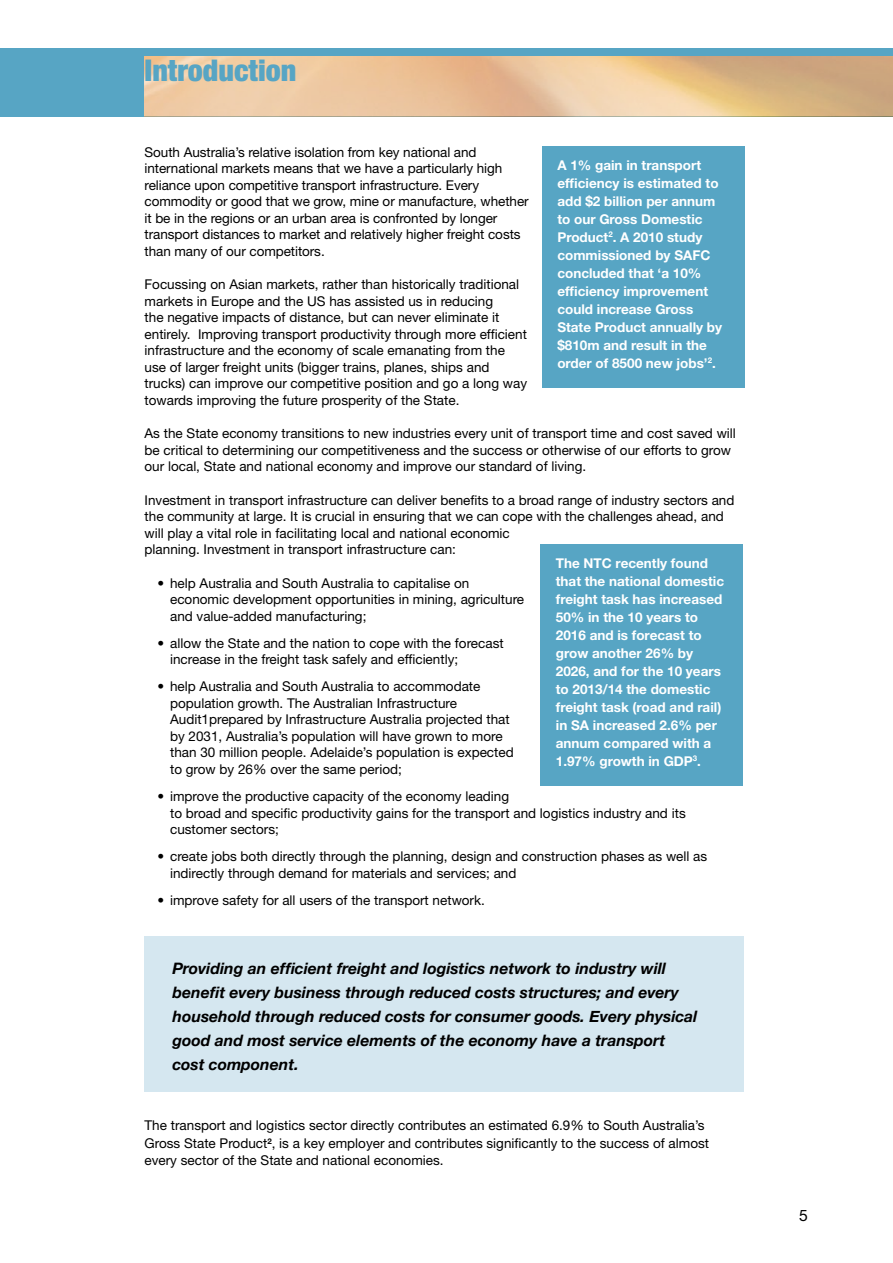
<style>
.page{position:relative;width:893px;height:1263px;background:#fff}
.page>*{position:absolute;margin:0;border:0;box-sizing:border-box;transform-origin:0 0}
.t1{font:900 condensed 30px "Helvetica Neue";color:#57a5c4}
.t2{font:italic 700 15.75px/24px "Helvetica Neue";color:#000}
.t3{font:15.75px "Helvetica Neue";color:#000}
.t4{font:13.5px/16.5px "Helvetica Neue";color:#000}
.t5{font:700 13.5px/18px "Helvetica Neue";color:#fff}
</style>
<div class="page">
<div style="left:0;top:48px;width:893px;height:68px;background:#57a5c4"></div>
<img style="left:145px;top:57px;width:748px;height:59px">
<div style="left:542px;top:146px;width:202px;height:242px;background:#57a5c4"></div>
<div style="left:540px;top:544px;width:203px;height:242px;background:#57a5c4"></div>
<div style="left:145px;top:936px;width:599px;height:156px;background:#d5e7f0"></div>
<h1 class="t1" style="left:145px;top:52px;width:153px">Introduction</h1>
<p class="t4" style="left:145px;top:143px;width:386px">South Australia’s relative isolation from key national and international markets means that we have a particularly high reliance upon competitive transport infrastructure. Every commodity or good that we grow, mine or manufacture, whether it be in the regions or an urban area is confronted by longer transport distances to market and relatively higher freight costs than many of our competitors.</p>
<p class="t4" style="left:145px;top:276px;width:384px">Focussing on Asian markets, rather than historically traditional markets in Europe and the US has assisted us in reducing<br>the negative impacts of distance, but can never eliminate it entirely. Improving transport productivity through more efficient infrastructure and the economy of scale emanating from the use of larger freight units (bigger trains, planes, ships and trucks) can improve our competitive position and go a long way towards improving the future prosperity of the State.</p>
<p class="t4" style="left:145px;top:425px;width:593px">As the State economy transitions to new industries every unit of transport time and cost saved will be critical to determining our competitiveness and the success or otherwise of our efforts to grow our local, State and national economy and improve our standard of living.</p>
<p class="t4" style="left:145px;top:491px;width:591px">Investment in transport infrastructure can deliver benefits to a broad range of industry sectors and the community at large. It is crucial in ensuring that we can cope with the challenges ahead, and will play a vital role in facilitating local and national economic<br>planning. Investment in transport infrastructure can:</p>
<p class="t4" style="left:170px;top:574px;width:356px;text-indent:-13px">• help Australia and South Australia to capitalise on economic development opportunities in mining, agriculture and value-added manufacturing;</p>
<p class="t4" style="left:170px;top:634px;width:335px;text-indent:-13px">• allow the State and the nation to cope with the forecast increase in the freight task safely and efficiently;</p>
<p class="t4" style="left:170px;top:678px;width:345px;text-indent:-13px">• help Australia and South Australia to accommodate population growth. The Australian Infrastructure Audit1prepared by Infrastructure Australia projected that by 2031, Australia’s population will have grown to more than 30 million people. Adelaide’s population is expected to grow by 26% over the same period;</p>
<p class="t4" style="left:170px;top:788px;width:517px;text-indent:-13px">• improve the productive capacity of the economy leading<br>to broad and specific productivity gains for the transport and logistics industry and its customer sectors;</p>
<p class="t4" style="left:170px;top:848px;width:539px;text-indent:-13px">• create jobs both directly through the planning, design and construction phases as well as indirectly through demand for materials and services; and</p>
<p class="t4" style="left:157px;top:891px;width:329px">• improve safety for all users of the transport network.</p>
<p class="t5" style="left:557px;top:156px;width:166px">A 1% gain in transport efficiency is estimated to add $2 billion per annum to our Gross Domestic<br>Product<sup>2</sup>. A 2010 study commissioned by SAFC concluded that ‘a 10% efficiency improvement could increase Gross<br>State Product annually by $810m and result in the order of 8500 new jobs’<sup>2</sup>.</p>
<p class="t5" style="left:556px;top:554px;width:170px">The NTC recently found that the national domestic freight task has increased<br>50% in the 10 years to<br>2016 and is forecast to grow another 26% by<br>2026, and for the 10 years to 2013/14 the domestic freight task (road and rail) in SA increased 2.6% per annum compared with a<br>1.97% growth in GDP<sup>3</sup>.</p>
<p class="t2" style="left:172px;top:956px;width:526px">Providing an efficient freight and logistics network to industry will benefit every business through reduced costs structures; and every household through reduced costs for consumer goods. Every physical good and most service elements of the economy have a transport cost component.</p>
<p class="t4" style="left:145px;top:1116px;width:566px;line-height:18px">The transport and logistics sector directly contributes an estimated 6.9% to South Australia’s<br>Gross State Product<sup>2</sup>, is a key employer and contributes significantly to the success of almost</p>
<p class="t4" style="left:145px;top:1151px;width:301px">every sector of the State and national economies.</p>
<p class="t3" style="left:799px;top:1205px;width:10px">5</p>
</div>
